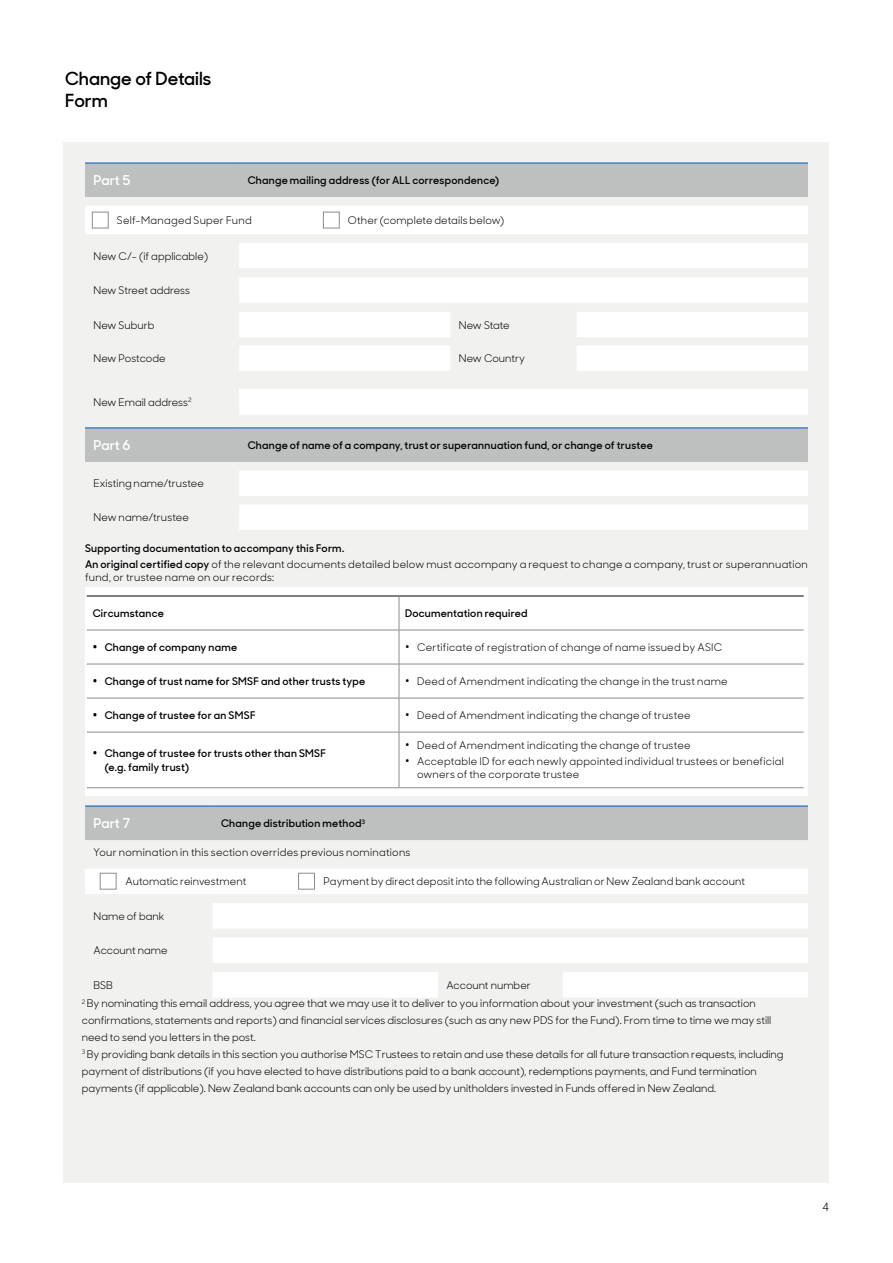
<style>
.page{position:relative;width:893px;height:1263px;background:#fff}
.page>*{position:absolute;margin:0;border:0;box-sizing:border-box;transform-origin:0 0}
.t1{font:600 18px/21.8px "Sharp Sans Display No 1";color:#000}
.t2{font:600 13.5px "Sharp Sans Display No 1";color:#fff}
.t3{font:11.25px "Sharp Sans Display No 1";color:#000}
.t4{font:10.5px/16.8px "Sharp Sans Display No 1";color:#000}
.t5{font:10.5px/15.6px "Sharp Sans Display No 1";letter-spacing:.025em;color:#000}
.t6{font:600 10.5px/13.5px "Sharp Sans Display No 1";letter-spacing:.025em;color:#000}
.s1{font-weight:600}
.s2{font-family:"Open Sans";font-size:12px}
</style>
<div class="page">
<div style="left:64px;top:142px;width:765px;height:1040px;background:#f1f1f0"></div>
<div style="left:85px;top:164px;width:723px;height:33px;background:#bec0c0"></div>
<svg style="left:85px;top:206px;width:723px;height:324px"></svg>
<hr style="left:85px;top:163px;width:154px;height:1px;background:#0057b7">
<hr style="left:239px;top:163px;width:569px;height:1px;background:#0057b7">
<hr style="left:85px;top:428px;width:154px;height:1px;background:#0057b7">
<hr style="left:239px;top:428px;width:569px;height:1px;background:#0057b7">
<svg style="left:239px;top:312px;width:569px;height:103px;fill:#fff"></svg>
<div style="left:92px;top:212px;width:16px;height:16px;background:#fff;border:1px solid #898d8d"></div>
<div style="left:323px;top:212px;width:16px;height:16px;background:#fff;border:1px solid #898d8d"></div>
<div style="left:85px;top:587px;width:723px;height:208px;background:#fff"></div>
<div style="left:85px;top:807px;width:723px;height:33px;background:#bec0c0"></div>
<svg style="left:85px;top:869px;width:723px;height:94px;fill:#fff"></svg>
<hr style="left:85px;top:806px;width:128px;height:1px;background:#0057b7">
<hr style="left:213px;top:806px;width:595px;height:1px;background:#0057b7">
<svg style="left:213px;top:972px;width:595px;height:25px"></svg>
<div style="left:100px;top:873px;width:16px;height:16px;background:#fff;border:1px solid #898d8d"></div>
<div style="left:298px;top:873px;width:17px;height:16px;background:#fff;border:1px solid #898d8d"></div>
<svg style="left:87px;top:597px;width:717px;height:190px"></svg>
<hr style="left:87px;top:630px;width:312px;height:1px;background:#898d8d">
<hr style="left:87px;top:664px;width:312px;height:1px;background:#898d8d">
<hr style="left:87px;top:698px;width:312px;height:1px;background:#898d8d">
<hr style="left:87px;top:732px;width:312px;height:1px;background:#898d8d">
<hr style="left:87px;top:787px;width:312px;height:1px;background:#898d8d">
<hr style="left:87px;top:596px;width:312px;height:1px;background:#000">
<hr style="left:399px;top:596px;width:405px;height:1px;background:#000">
<hr style="left:399px;top:596px;width:1px;height:34px;background:#898d8d">
<hr style="left:399px;top:630px;width:405px;height:1px;background:#898d8d">
<hr style="left:399px;top:630px;width:1px;height:34px;background:#898d8d">
<hr style="left:399px;top:664px;width:405px;height:1px;background:#898d8d">
<hr style="left:399px;top:664px;width:1px;height:34px;background:#898d8d">
<hr style="left:399px;top:698px;width:405px;height:1px;background:#898d8d">
<hr style="left:399px;top:698px;width:1px;height:34px;background:#898d8d">
<hr style="left:399px;top:732px;width:405px;height:1px;background:#898d8d">
<hr style="left:399px;top:732px;width:1px;height:55px;background:#898d8d">
<hr style="left:399px;top:787px;width:405px;height:1px;background:#898d8d">
<h1 class="t1" style="left:65px;top:66px;width:148px">Change of Details<br>Form</h1>
<p class="t2" style="left:94px;top:170px;width:38px">Part 5</p>
<p class="t6" style="left:248px;top:173px;width:253px">Change mailing address (for ALL correspondence)</p>
<p class="t5" style="left:117px;top:212px;width:136px">Self-Managed Super Fund</p>
<p class="t4" style="left:348px;top:211px;width:158px">Other (complete details below)</p>
<p class="t4" style="left:94px;top:246px;width:116px">New C/- (if applicable)</p>
<p class="t4" style="left:94px;top:281px;width:98px">New Street address</p>
<p class="t4" style="left:94px;top:316px;width:62px">New Suburb</p>
<p class="t4" style="left:459px;top:316px;width:52px">New State</p>
<p class="t4" style="left:94px;top:349px;width:74px">New Postcode</p>
<p class="t4" style="left:459px;top:349px;width:68px">New Country</p>
<p class="t4" style="left:94px;top:393px;width:100px">New Email address<sup>2</sup></p>
<p class="t2" style="left:94px;top:435px;width:38px">Part 6</p>
<p class="t6" style="left:248px;top:438px;width:407px">Change of name of a company, trust or superannuation fund, or change of trustee</p>
<p class="t4" style="left:94px;top:474px;width:112px">Existing name/trustee</p>
<p class="t4" style="left:94px;top:508px;width:97px">New name/trustee</p>
<p class="t5" style="left:85px;top:540px;width:724px"><span class="s1">Supporting documentation to accompany this Form.<br>An original certified copy</span> of the relevant documents detailed below must accompany a request to change a company, trust or superannuation</p>
<p class="t5" style="left:85px;top:569px;width:191px">fund, or trustee name on our records:</p>
<p class="t6" style="left:93px;top:606px;width:73px">Circumstance</p>
<p class="t6" style="left:405px;top:606px;width:124px">Documentation required</p>
<p class="t6" style="left:93px;top:640px;width:146px"><span class="s2">•</span> Change of company name</p>
<p class="t5" style="left:405px;top:638px;width:319px"><span class="s2">•</span> Certificate of registration of change of name issued by ASIC</p>
<p class="t6" style="left:93px;top:674px;width:274px"><span class="s2">•</span> Change of trust name for SMSF and other trusts type</p>
<p class="t5" style="left:405px;top:673px;width:324px"><span class="s2">•</span> Deed of Amendment indicating the change in the trust name</p>
<p class="t6" style="left:93px;top:708px;width:164px"><span class="s2">•</span> Change of trustee for an SMSF</p>
<p class="t5" style="left:405px;top:707px;width:287px"><span class="s2">•</span> Deed of Amendment indicating the change of trustee</p>
<p class="t6" style="left:105px;top:746px;width:223px;text-indent:-12px"><span class="s2">•</span> Change of trustee for trusts other than SMSF (e.g. family trust)</p>
<p class="t5" style="left:405px;top:737px;width:287px"><span class="s2">•</span> Deed of Amendment indicating the change of trustee</p>
<p class="t5" style="left:417px;top:753px;width:368px;line-height:13.5px;text-indent:-12px"><span class="s2">•</span> Acceptable ID for each newly appointed individual trustees or beneficial owners of the corporate trustee</p>
<p class="t2" style="left:94px;top:813px;width:38px">Part 7</p>
<p class="t6" style="left:221px;top:816px;width:146px">Change distribution method<sup>3</sup></p>
<p class="t5" style="left:94px;top:844px;width:318px">Your nomination in this section overrides previous nominations</p>
<p class="t4" style="left:126px;top:872px;width:122px">Automatic reinvestment</p>
<p class="t4" style="left:324px;top:872px;width:423px">Payment by direct deposit into the following Australian or New Zealand bank account</p>
<p class="t4" style="left:94px;top:907px;width:72px">Name of bank</p>
<p class="t4" style="left:94px;top:941px;width:76px">Account name</p>
<p class="t4" style="left:94px;top:976px;width:21px">BSB</p>
<p class="t4" style="left:82px;top:975px;width:675px;line-height:18.6px;text-indent:365px">Account number<br><sup>2</sup> By nominating this email address, you agree that we may use it to deliver to you information about your investment (such as transaction</p>
<p class="t4" style="left:82px;top:1011px;width:703px">confirmations, statements and reports) and financial services disclosures (such as any new PDS for the Fund). From time to time we may still need to send you letters in the post.<br><sup>3</sup> By providing bank details in this section you authorise MSC Trustees to retain and use these details for all future transaction requests, including payment of distributions (if you have elected to have distributions paid to a bank account), redemptions payments, and Fund termination payments (if applicable). New Zealand bank accounts can only be used by unitholders invested in Funds offered in New Zealand.</p>
<p class="t3" style="left:822px;top:1197px;width:8px">4</p>
</div>
